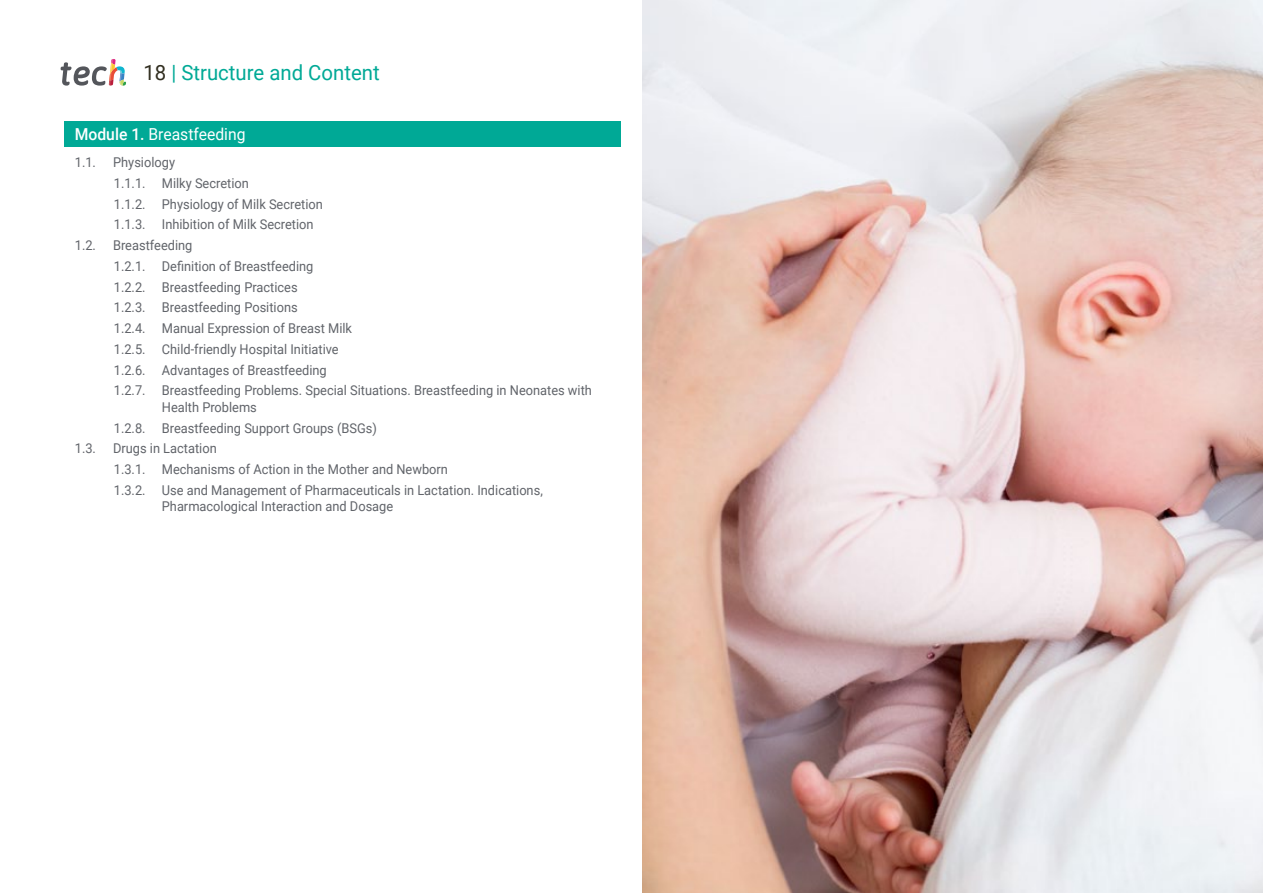
<style>
.page{position:relative;width:1263px;height:893px;background:#fff}
.page>*{position:absolute;margin:0;border:0;box-sizing:border-box;transform-origin:0 0}
.t1{font:21px "Roboto";color:#00a996}
.t2{font:16.5px "Roboto";color:#fff;scale:.95 1}
.t3{font:13.5px/20.7px "Roboto";color:#61646a;scale:.95 1}
.s1{color:#312e20}
.s2{font-weight:500}
</style>
<div class="page">
<div style="left:64px;top:121px;width:557px;height:25px;background:#00a996"></div>
<img style="left:642px;top:0;width:621px;height:893px">
<svg style="left:61px;top:59px;width:65px;height:27px"></svg>
<h1 class="t1" style="left:144px;top:57px;width:238px"><span class="s1">18</span> | Structure and Content</h1>
<p class="t2" style="left:75px;top:123px;width:181px"><span class="s2">Module 1.</span> Breastfeeding</p>
<p class="t3" style="left:75px;top:151px;width:24px">1.1.</p>
<p class="t3" style="left:113px;top:151px;width:222px">Physiology<br>1.1.1. Milky Secretion<br>1.1.2. Physiology of Milk Secretion<br>1.1.3. Inhibition of Milk Secretion</p>
<p class="t3" style="left:75px;top:234px;width:24px">1.2.</p>
<p class="t3" style="left:113px;top:234px;width:505px">Breastfeeding<br>1.2.1. Definition of Breastfeeding<br>1.2.2. Breastfeeding Practices<br>1.2.3. Breastfeeding Positions<br>1.2.4. Manual Expression of Breast Milk<br>1.2.5. Child-friendly Hospital Initiative<br>1.2.6. Advantages of Breastfeeding<br>1.2.7. Breastfeeding Problems. Special Situations. Breastfeeding in Neonates with</p>
<p class="t3" style="left:114px;top:396px;width:278px;text-indent:48px">Health Problems<br>1.2.8. Breastfeeding Support Groups (BSGs)</p>
<p class="t3" style="left:75px;top:438px;width:24px">1.3.</p>
<p class="t3" style="left:113px;top:438px;width:454px">Drugs in Lactation<br>1.3.1. Mechanisms of Action in the Mother and Newborn<br>1.3.2. Use and Management of Pharmaceuticals in Lactation. Indications,</p>
<p class="t3" style="left:162px;top:496px;width:245px">Pharmacological Interaction and Dosage</p>
</div>
